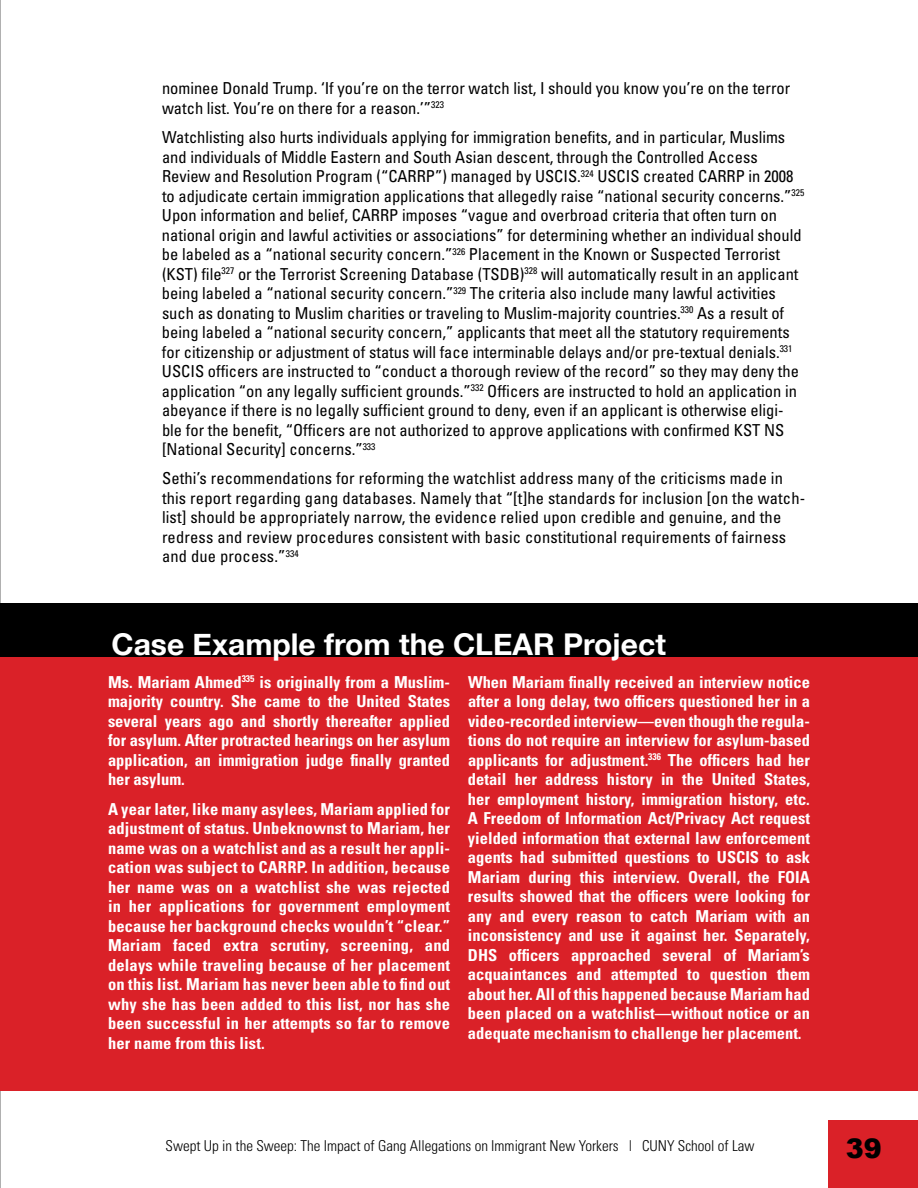
<style>
.page{position:relative;width:918px;height:1188px;background:#fff}
.page>*{position:absolute;margin:0;border:0;box-sizing:border-box;transform-origin:0 0}
.t1{font:700 30px "Helvetica Neue";color:#fff}
.t2{font:900 27px "Arial";color:#000}
.t3{font:condensed 16.5px/19.5px "Univers";color:#000}
.t4{font:700 condensed 16.5px/19.5px "Univers";color:#fff;text-align:justify}
.t5{font:300 condensed 15px "Univers";color:#000}
</style>
<div class="page">
<svg style="left:0;top:0;width:1px;height:1188px"></svg>
<div style="left:828px;top:1120px;width:90px;height:68px;background:#da2128"></div>
<div style="left:0;top:609px;width:918px;height:482px;background:#da2128"></div>
<div style="left:0;top:603px;width:918px;height:54px;background:#000"></div>
<p class="t3" style="left:162px;top:78px;width:630px">nominee Donald Trump. ‘If you’re on the terror watch list, I should you know you’re on the terror watch list. You’re on there for a reason.’”<sup>323</sup></p>
<p class="t3" style="left:162px;top:127px;width:644px">Watchlisting also hurts individuals applying for immigration benefits, and in particular, Muslims and individuals of Middle Eastern and South Asian descent, through the Controlled Access Review and Resolution Program (“CARRP”) managed by USCIS.<sup>324</sup> USCIS created CARRP in 2008 to adjudicate certain immigration applications that allegedly raise “national security concerns.”<sup>325<br></sup>Upon information and belief, CARRP imposes “vague and overbroad criteria that often turn on national origin and lawful activities or associations” for determining whether an individual should be labeled as a “national security concern.”<sup>326</sup> Placement in the Known or Suspected Terrorist (KST) file<sup>327</sup> or the Terrorist Screening Database (TSDB)<sup>328</sup> will automatically result in an applicant being labeled a “national security concern.”<sup>329</sup> The criteria also include many lawful activities such as donating to Muslim charities or traveling to Muslim-majority countries.<sup>330</sup> As a result of being labeled a “national security concern,” applicants that meet all the statutory requirements for citizenship or adjustment of status will face interminable delays and/or pre-textual denials.<sup>331<br></sup>USCIS officers are instructed to “conduct a thorough review of the record” so they may deny the application “on any legally sufficient grounds.”<sup>332</sup> Officers are instructed to hold an application in abeyance if there is no legally sufficient ground to deny, even if an applicant is otherwise eligi&shy;ble for the benefit, “Officers are not authorized to approve applications with confirmed KST NS [National Security] concerns.”<sup>333</sup></p>
<p class="t3" style="left:162px;top:468px;width:645px">Sethi’s recommendations for reforming the watchlist address many of the criticisms made in this report regarding gang databases. Namely that “[t]he standards for inclusion [on the watch&shy;list] should be appropriately narrow, the evidence relied upon credible and genuine, and the redress and review procedures consistent with basic constitutional requirements of fairness and due process.”<sup>334</sup></p>
<h1 class="t1" style="left:111px;top:621px;width:556px">Case Example from the CLEAR Project</h1>
<p class="t4" style="left:108px;top:672px;width:344px">Ms. Mariam Ahmed<sup>335</sup> is originally from a Muslim&shy;majority country. She came to the United States several years ago and shortly thereafter applied for asylum. After protracted hearings on her asylum application, an immigration judge finally granted her asylum.</p>
<p class="t4" style="left:108px;top:799px;width:344px">A year later, like many asylees, Mariam applied for adjustment of status. Unbeknownst to Mariam, her name was on a watchlist and as a result her appli&shy;cation was subject to CARRP. In addition, because her name was on a watchlist she was rejected in her applications for government employment because her background checks wouldn’t “clear.” Mariam faced extra scrutiny, screening, and delays while traveling because of her placement on this list. Mariam has never been able to find out why she has been added to this list, nor has she been successful in her attempts so far to remove her name from this list.</p>
<p class="t4" style="left:468px;top:672px;width:344px">When Mariam finally received an interview notice after a long delay, two officers questioned her in a video-recorded interview—even though the regula&shy;tions do not require an interview for asylum-based applicants for adjustment.<sup>336</sup> The officers had her detail her address history in the United States, her employment history, immigration history, etc.<br>A Freedom of Information Act/Privacy Act request yielded information that external law enforcement agents had submitted questions to USCIS to ask Mariam during this interview. Overall, the FOIA results showed that the officers were looking for any and every reason to catch Mariam with an inconsistency and use it against her. Separately, DHS officers approached several of Mariam’s acquaintances and attempted to question them about her. All of this happened because Mariam had been placed on a watchlist—without notice or an adequate mechanism to challenge her placement.</p>
<p class="t5" style="left:166px;top:1137px;width:590px">Swept Up in the Sweep: The Impact of Gang Allegations on Immigrant New Yorkers | CUNY School of Law</p>
<h2 class="t2" style="left:846px;top:1129px;width:38px">39</h2>
</div>
